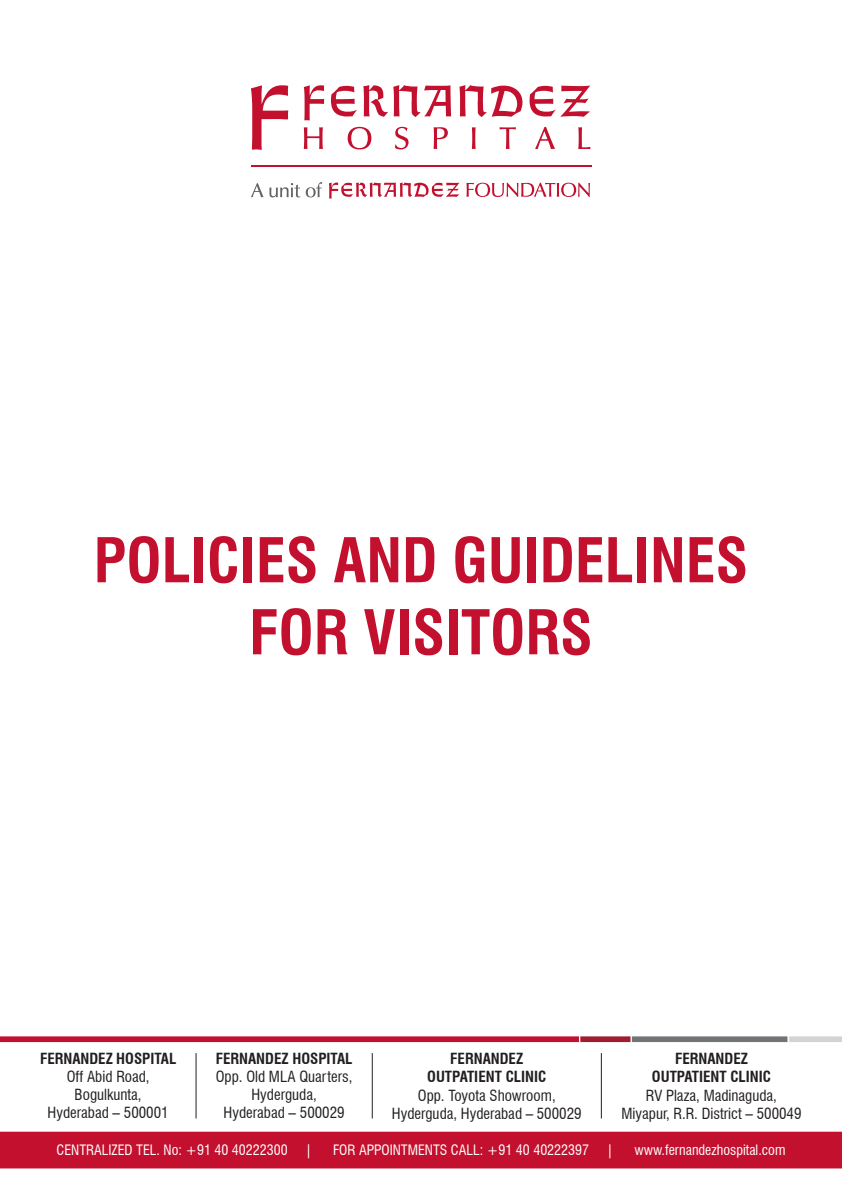
<style>
.page{position:relative;width:842px;height:1191px;background:#fff}
.page>*{position:absolute;margin:0;border:0;box-sizing:border-box;transform-origin:0 0}
.t1{font:700 condensed 60px "Swiss 721 BT";color:#c3102e}
.t2{font:condensed 15px "Swiss 721 BT";color:#231f20}
.t3{font:700 condensed 15px "Swiss 721 BT";color:#231f20}
.t4{font:condensed 14px "Swiss 721 BT";color:#fff}
</style>
<div class="page">
<div style="left:0;top:1036px;width:579px;height:6px;border:2px solid #c3102e"></div>
<svg style="left:580px;top:1036px;width:50px;height:6px"></svg>
<svg style="left:632px;top:1036px;width:155px;height:6px"></svg>
<div style="left:789px;top:1036px;width:53px;height:6px;border:2px solid #d2d3d5"></div>
<div style="left:1px;top:1132px;width:840px;height:35px;background:#c3102e"></div>
<div style="left:0;top:1131px;width:842px;height:37px;border:2px solid #c3102e"></div>
<svg style="left:304px;top:127px;width:19px;height:22px"></svg>
<svg style="left:348px;top:127px;width:23px;height:22px"></svg>
<svg style="left:395px;top:127px;width:13px;height:22px"></svg>
<svg style="left:434px;top:127px;width:14px;height:22px"></svg>
<svg style="left:472px;top:127px;width:4px;height:22px"></svg>
<svg style="left:499px;top:127px;width:17px;height:22px"></svg>
<svg style="left:535px;top:127px;width:20px;height:22px"></svg>
<svg style="left:578px;top:127px;width:12px;height:22px"></svg>
<hr style="left:251px;top:165px;width:340px;height:1px;background:#c3102e">
<svg style="left:304px;top:85px;width:20px;height:35px"></svg>
<svg style="left:331px;top:86px;width:26px;height:30px"></svg>
<svg style="left:363px;top:85px;width:88px;height:32px"></svg>
<svg style="left:459px;top:85px;width:63px;height:32px"></svg>
<svg style="left:530px;top:85px;width:60px;height:32px"></svg>
<svg style="left:251px;top:85px;width:37px;height:65px"></svg>
<svg style="left:251px;top:183px;width:49px;height:14px"></svg>
<svg style="left:306px;top:182px;width:16px;height:15px"></svg>
<svg style="left:466px;top:183px;width:124px;height:14px"></svg>
<svg style="left:329px;top:182px;width:130px;height:17px"></svg>
<hr style="left:196px;top:1053px;width:1px;height:65px;background:#231f20">
<hr style="left:372px;top:1053px;width:1px;height:65px;background:#231f20">
<hr style="left:601px;top:1053px;width:1px;height:65px;background:#231f20">
<p class="t1" style="left:94px;top:524px;width:656px">POLICIES AND GUIDELINES</p>
<p class="t1" style="left:249px;top:596px;width:345px">FOR VISITORS</p>
<p class="t3" style="left:40px;top:1049px;width:138px">FERNANDEZ HOSPITAL</p>
<p class="t2" style="left:67px;top:1067px;width:84px">Off Abid Road,</p>
<p class="t2" style="left:75px;top:1085px;width:69px">Bogulkunta,</p>
<p class="t2" style="left:48px;top:1103px;width:123px">Hyderabad – 500001</p>
<p class="t3" style="left:216px;top:1049px;width:138px">FERNANDEZ HOSPITAL</p>
<p class="t2" style="left:216px;top:1067px;width:138px">Opp. Old MLA Quarters,</p>
<p class="t2" style="left:251px;top:1085px;width:67px">Hyderguda,</p>
<p class="t2" style="left:224px;top:1103px;width:123px">Hyderabad – 500029</p>
<p class="t3" style="left:450px;top:1050px;width:75px">FERNANDEZ</p>
<p class="t3" style="left:427px;top:1068px;width:121px">OUTPATIENT CLINIC</p>
<p class="t2" style="left:418px;top:1086px;width:139px">Opp. Toyota Showroom,</p>
<p class="t2" style="left:392px;top:1104px;width:191px">Hyderguda, Hyderabad – 500029</p>
<p class="t3" style="left:675px;top:1050px;width:75px">FERNANDEZ</p>
<p class="t3" style="left:652px;top:1068px;width:121px">OUTPATIENT CLINIC</p>
<p class="t2" style="left:646px;top:1086px;width:133px">RV Plaza, Madinaguda,</p>
<p class="t2" style="left:621px;top:1104px;width:182px">Miyapur, R.R. District – 500049</p>
<p class="t4" style="left:57px;top:1141px;width:257px">CENTRALIZED TEL. No: +91 40 40222300 |</p>
<p class="t4" style="left:333px;top:1141px;width:282px">FOR APPOINTMENTS CALL: +91 40 40222397 |</p>
<p class="t4" style="left:634px;top:1141px;width:152px">www.fernandezhospital.com</p>
</div>
